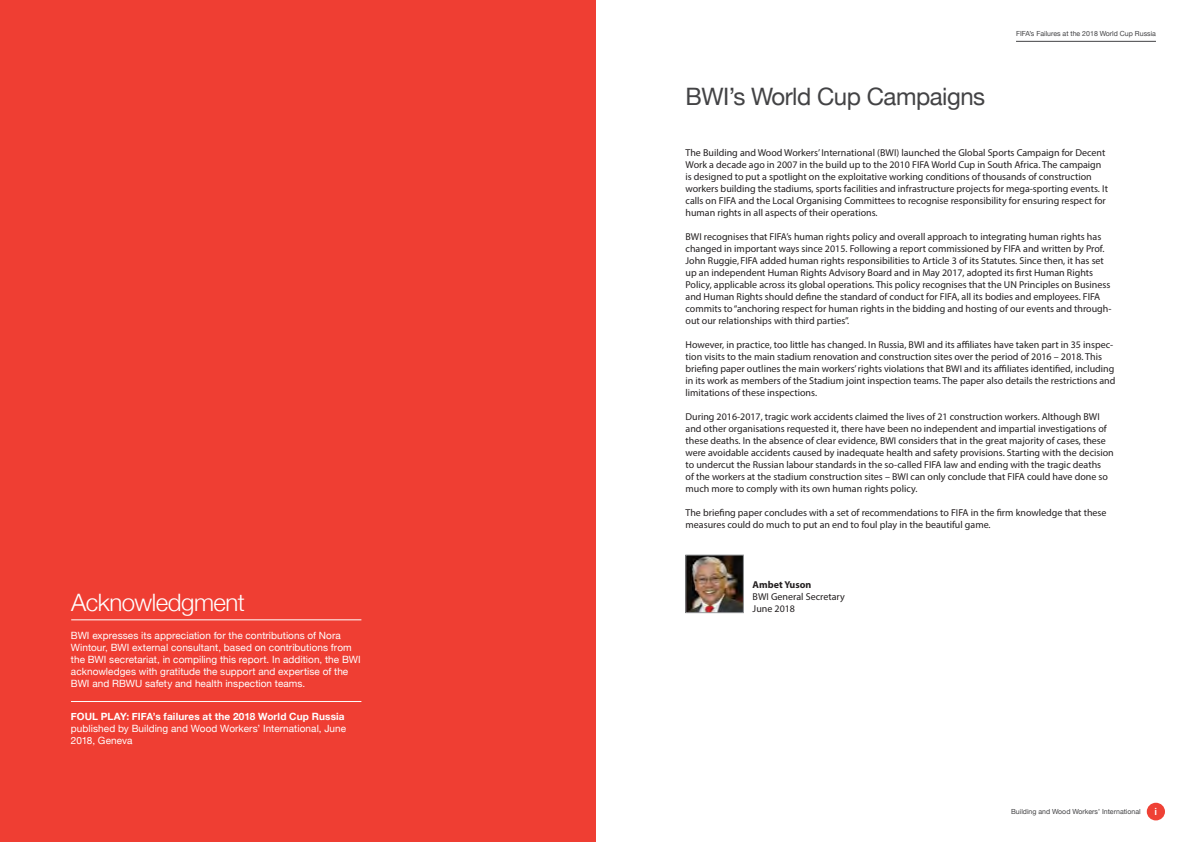
<style>
.page{position:relative;width:1191px;height:842px;background:#fff}
.page>*{position:absolute;margin:0;border:0;box-sizing:border-box;transform-origin:0 0}
.t1{font:24px "Helvetica Neue";letter-spacing:-.02em;color:#434345}
.t2{font:300 24px "Helvetica Neue";letter-spacing:-.02em;color:#fff}
.t3{font:10px/12px "Myriad Pro";color:#231f20}
.t4{font:10px/12px "Helvetica Neue";letter-spacing:.005em;color:#fff}
.t5{font:700 10px "Helvetica Neue";letter-spacing:.015em;color:#fff}
.t6{font:700 10px "Myriad Pro";color:#231f20}
.t7{font:10px "Museo Sans 700";color:#fff}
.t8{font:7px "Helvetica Neue";color:#434345}
</style>
<div class="page">
<div style="left:0;top:0;width:595px;height:842px;background:#ef3e33"></div>
<img style="left:687px;top:557px;width:54px;height:54px">
<div style="left:685px;top:555px;width:58px;height:58px;border:1px solid #999b9e"></div>
<hr style="left:71px;top:620px;width:290px;height:1px;background:#fff">
<hr style="left:71px;top:701px;width:290px;height:1px;background:#fff">
<div style="left:1146px;top:803px;width:19px;height:17px;background:#ef4135;border-radius:50%"></div>
<hr style="left:1016px;top:41px;width:140px;height:1px;background:#434345">
<h1 class="t2" style="left:71px;top:583px;width:175px">Acknowledgment</h1>
<p class="t4" style="left:71px;top:630px;width:291px">BWI expresses its appreciation for the contributions of Nora Wintour, BWI external consultant, based on contributions from the BWI secretariat, in compiling this report. In addition, the BWI acknowledges with gratitude the support and expertise of the BWI and RBWU safety and health inspection teams.</p>
<p class="t5" style="left:71px;top:709px;width:275px">FOUL PLAY: FIFA’s failures at the 2018 World Cup Russia</p>
<p class="t4" style="left:71px;top:723px;width:277px">published by Building and Wood Workers’ International, June<br>2018, Geneva</p>
<p class="t8" style="left:1016px;top:29px;width:141px">FIFA’s Failures at the 2018 World Cup Russia</p>
<h1 class="t1" style="left:685px;top:79px;width:301px">BWI’s World Cup Campaigns</h1>
<p class="t3" style="left:685px;top:146px;width:424px">The Building and Wood Workers’ International (BWI) launched the Global Sports Campaign for Decent Work a decade ago in 2007 in the build up to the 2010 FIFA World Cup in South Africa. The campaign is designed to put a spotlight on the exploitative working conditions of thousands of construction workers building the stadiums, sports facilities and infrastructure projects for mega-sporting events. It calls on FIFA and the Local Organising Committees to recognise responsibility for ensuring respect for human rights in all aspects of their operations.</p>
<p class="t3" style="left:685px;top:230px;width:427px">BWI recognises that FIFA’s human rights policy and overall approach to integrating human rights has changed in important ways since 2015. Following a report commissioned by FIFA and written by Prof.<br>John Ruggie, FIFA added human rights responsibilities to Article 3 of its Statutes. Since then, it has set up an independent Human Rights Advisory Board and in May 2017, adopted its first Human Rights Policy, applicable across its global operations. This policy recognises that the UN Principles on Business and Human Rights should define the standard of conduct for FIFA, all its bodies and employees. FIFA commits to “anchoring respect for human rights in the bidding and hosting of our events and through&shy;out our relationships with third parties”.</p>
<p class="t3" style="left:685px;top:338px;width:431px">However, in practice, too little has changed. In Russia, BWI and its affiliates have taken part in 35 inspec&shy;tion visits to the main stadium renovation and construction sites over the period of 2016 – 2018. This briefing paper outlines the main workers’ rights violations that BWI and its affiliates identified, including in its work as members of the Stadium joint inspection teams. The paper also details the restrictions and limitations of these inspections.</p>
<p class="t3" style="left:685px;top:410px;width:430px">During 2016-2017, tragic work accidents claimed the lives of 21 construction workers. Although BWI and other organisations requested it, there have been no independent and impartial investigations of these deaths. In the absence of clear evidence, BWI considers that in the great majority of cases, these were avoidable accidents caused by inadequate health and safety provisions. Starting with the decision to undercut the Russian labour standards in the so-called FIFA law and ending with the tragic deaths<br>of the workers at the stadium construction sites – BWI can only conclude that FIFA could have done so much more to comply with its own human rights policy.</p>
<p class="t3" style="left:685px;top:506px;width:422px">The briefing paper concludes with a set of recommendations to FIFA in the firm knowledge that these measures could do much to put an end to foul play in the beautiful game.</p>
<p class="t6" style="left:752px;top:578px;width:60px">Ambet Yuson</p>
<p class="t3" style="left:752px;top:590px;width:94px">BWI General Secretary<br>June 2018</p>
<p class="t8" style="left:1011px;top:806px;width:131px">Building and Wood Workers’ International</p>
<p class="t7" style="left:1154px;top:806px;width:4px">i</p>
</div>
